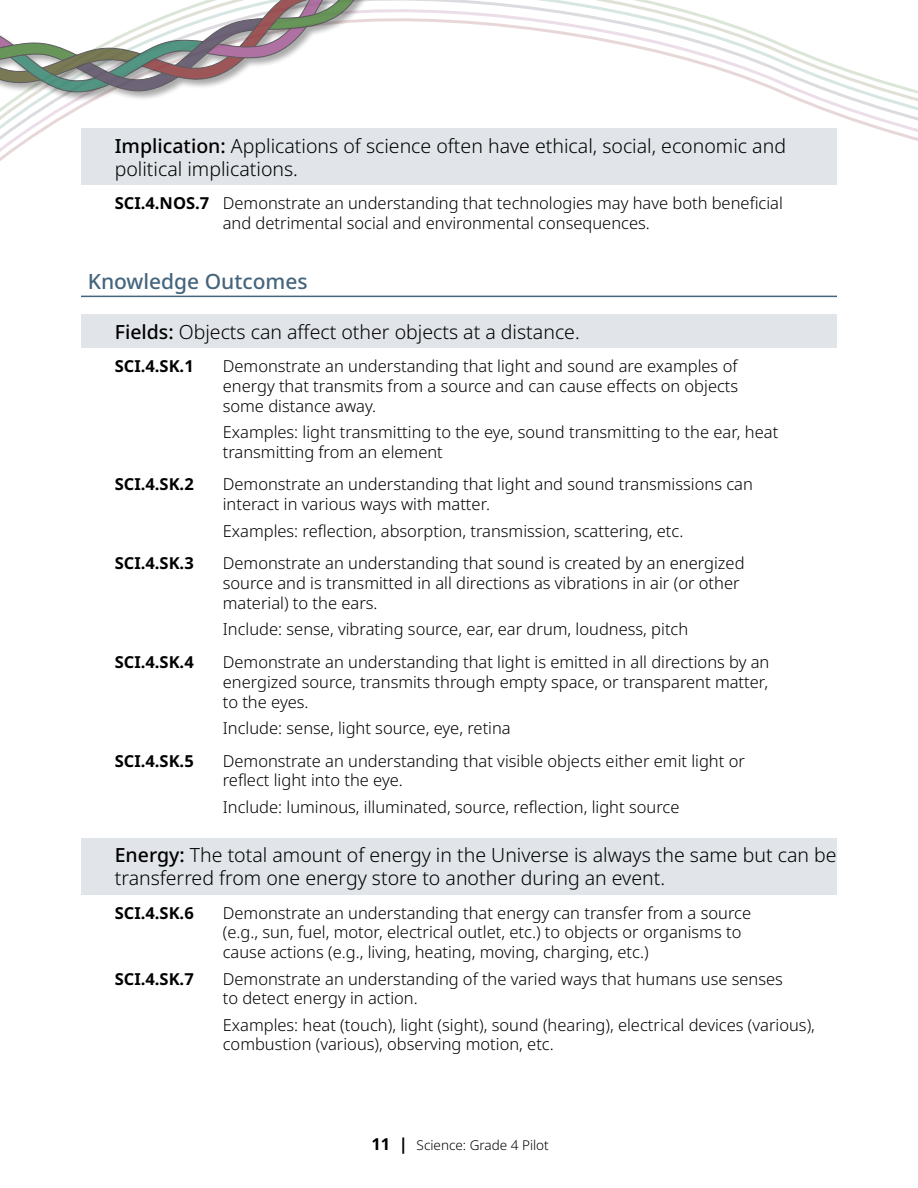
<style>
.page{position:relative;width:918px;height:1188px;background:#fff}
.page>*{position:absolute;margin:0;border:0;box-sizing:border-box;transform-origin:0 0}
.Header_Outcomes{font:500 21px "Noto Sans";color:#45657d}
.GLO{font:300 19.5px/23.4px "Noto Sans";color:#000}
.Learning_Outcome{font:300 16.5px/19.8px "Noto Sans";color:#000}
.Bullet_Outcome_no_bullet_End{font:300 16.5px/19.8px "Noto Sans";color:#000}
.Learning_Outcome_End{font:300 16.5px/19.8px "Noto Sans";color:#000}
.Learning_Outcome-2{font:700 16.5px "Noto Sans";color:#000}
.t1{font:300 13.5px "Noto Sans";color:#000}
.s1{font-weight:500}
.s2{font-weight:700}
.s3{font-weight:700;font-size:16.5px}
</style>
<div class="page">
<svg style="left:0;top:0;width:918px;height:161px"></svg>
<div style="left:0;top:0;width:515px;height:102px;background:#000;opacity:.4"></div>
<svg style="left:0;top:0;width:407px;height:96px"></svg>
<div style="left:81px;top:129px;width:756px;height:56px;background:#e1e4e8"></div>
<hr style="left:81px;top:296px;width:756px;height:1px;background:#45657d">
<div style="left:81px;top:315px;width:756px;height:33px;background:#e1e4e8"></div>
<div style="left:81px;top:838px;width:756px;height:56px;background:#e1e4e8"></div>
<h4 class="GLO" style="left:115px;top:134px;width:673px"><span class="s1">Implication:</span> Applications of science often have ethical, social, economic and political implications.</h4>
<p class="Learning_Outcome_End" style="left:223px;top:194px;width:562px;text-indent:-108px"><span class="s2">SCI.4.NOS.7</span> Demonstrate an understanding that technologies may have both beneficial and detrimental social and environmental consequences.</p>
<h3 class="Header_Outcomes" style="left:88px;top:266px;width:221px">Knowledge Outcomes</h3>
<h4 class="GLO" style="left:115px;top:320px;width:467px"><span class="s1">Fields:</span> Objects can affect other objects at a distance.</h4>
<p class="Learning_Outcome-2" style="left:115px;top:354px;width:81px">SCI.4.SK.1</p>
<p class="Learning_Outcome" style="left:223px;top:357px;width:517px;text-align:justify">Demonstrate an understanding that light and sound are examples of energy that transmits from a source and can cause effects on objects some distance away.</p>
<h3 class="Bullet_Outcome_no_bullet_End" style="left:223px;top:422px;width:557px">Examples: light transmitting to the eye, sound transmitting to the ear, heat transmitting from an element</h3>
<p class="Learning_Outcome-2" style="left:115px;top:473px;width:81px">SCI.4.SK.2</p>
<p class="Learning_Outcome" style="left:223px;top:475px;width:532px">Demonstrate an understanding that light and sound transmissions can interact in various ways with matter.</p>
<h3 class="Bullet_Outcome_no_bullet_End" style="left:223px;top:521px;width:462px">Examples: reflection, absorption, transmission, scattering, etc.</h3>
<p class="Learning_Outcome-2" style="left:115px;top:552px;width:81px">SCI.4.SK.3</p>
<p class="Learning_Outcome" style="left:223px;top:554px;width:523px">Demonstrate an understanding that sound is created by an energized source and is transmitted in all directions as vibrations in air (or other material) to the ears.</p>
<h3 class="Bullet_Outcome_no_bullet_End" style="left:223px;top:620px;width:467px">Include: sense, vibrating source, ear, ear drum, loudness, pitch</h3>
<p class="Learning_Outcome-2" style="left:115px;top:650px;width:81px">SCI.4.SK.4</p>
<p class="Learning_Outcome" style="left:223px;top:652px;width:548px;text-align:justify">Demonstrate an understanding that light is emitted in all directions by an energized source, transmits through empty space, or transparent matter, to the eyes.</p>
<h3 class="Bullet_Outcome_no_bullet_End" style="left:223px;top:718px;width:290px">Include: sense, light source, eye, retina</h3>
<p class="Learning_Outcome-2" style="left:115px;top:749px;width:81px">SCI.4.SK.5</p>
<p class="Learning_Outcome" style="left:223px;top:751px;width:524px">Demonstrate an understanding that visible objects either emit light or reflect light into the eye.</p>
<h3 class="Bullet_Outcome_no_bullet_End" style="left:223px;top:797px;width:458px">Include: luminous, illuminated, source, reflection, light source</h3>
<h4 class="GLO" style="left:115px;top:844px;width:723px"><span class="s1">Energy:</span> The total amount of energy in the Universe is always the same but can be transferred from one energy store to another during an event.</h4>
<p class="Learning_Outcome-2" style="left:115px;top:901px;width:81px">SCI.4.SK.6</p>
<p class="Learning_Outcome" style="left:223px;top:903px;width:530px">Demonstrate an understanding that energy can transfer from a source (e.g., sun, fuel, motor, electrical outlet, etc.) to objects or organisms to cause actions (e.g., living, heating, moving, charging, etc.)</p>
<p class="Learning_Outcome-2" style="left:115px;top:967px;width:81px">SCI.4.SK.7</p>
<p class="Learning_Outcome" style="left:223px;top:969px;width:562px">Demonstrate an understanding of the varied ways that humans use senses to detect energy in action.</p>
<h3 class="Bullet_Outcome_no_bullet_End" style="left:223px;top:1015px;width:594px">Examples: heat (touch), light (sight), sound (hearing), electrical devices (various), combustion (various), observing motion, etc.</h3>
<p class="t1" style="left:372px;top:1135px;width:179px"><span class="s3">11 |</span> Science: Grade 4 Pilot</p>
</div>
